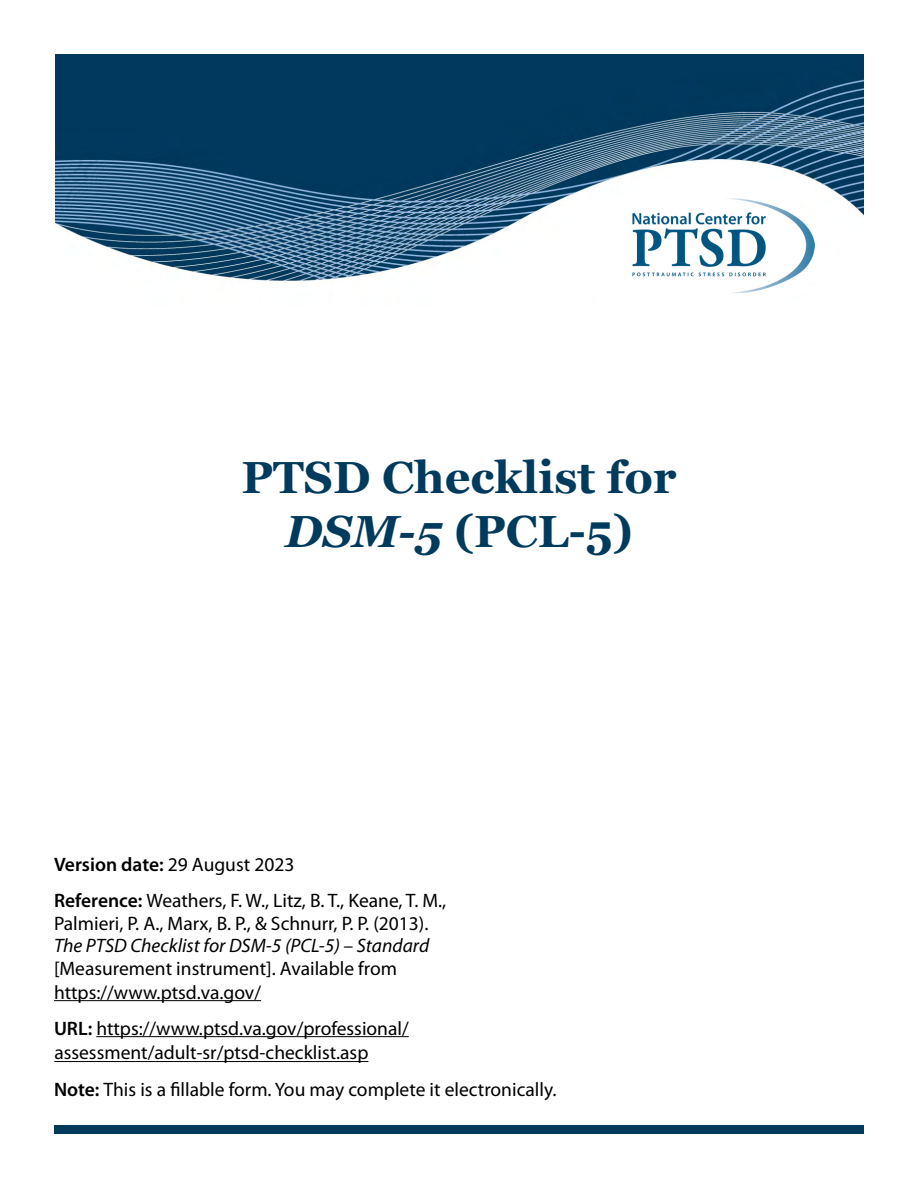
<style>
.page{position:relative;width:918px;height:1188px;background:#fff}
.page>*{position:absolute;margin:0;border:0;box-sizing:border-box;transform-origin:0 0}
.t1{font:700 45px/54px "Georgia";color:#003a5d;text-align:center}
.t2{font:19.5px/24px "Myriad Pro";color:#000}
.t3{font:italic 19.5px "Myriad Pro";color:#000}
.s1{font-style:italic}
.s2{font-weight:600}
</style>
<div class="page">
<hr style="left:54px;top:1000px;width:207px;height:1px;background:#000">
<hr style="left:96px;top:1036px;width:313px;height:1px;background:#000">
<img style="left:56px;top:54px;width:808px;height:228px">
<div style="left:54px;top:1125px;width:810px;height:9px;background:#003a5d"></div>
<div style="left:578px;top:181px;width:249px;height:137px;background:#fff;border-radius:50%"></div>
<img style="left:618px;top:188px;width:202px;height:105px">
<hr style="left:54px;top:1061px;width:314px;height:1px;background:#000">
<h1 class="t1" style="left:242px;top:448px;width:436px">PTSD Checklist for<br><span class="s1">DSM-5</span> (PCL-5)</h1>
<p class="t2" style="left:54px;top:847px;width:394px;line-height:36px"><span class="s2">Version date:</span> 29 August 2023<br><span class="s2">Reference:</span> Weathers, F. W., Litz, B. T., Keane, T. M.,</p>
<p class="t2" style="left:54px;top:912px;width:376px">Palmieri, P. A., Marx, B. P., &amp; Schnurr, P. P. (2013).</p>
<p class="t3" style="left:54px;top:934px;width:377px">The PTSD Checklist for DSM-5 (PCL-5) – Standard</p>
<p class="t2" style="left:54px;top:957px;width:345px">[Measurement instrument]. Available from https://www.ptsd.va.gov/</p>
<p class="t2" style="left:54px;top:1017px;width:356px"><span class="s2">URL:</span> https://www.ptsd.va.gov/professional/ assessment/adult-sr/ptsd-checklist.asp</p>
<p class="t2" style="left:54px;top:1078px;width:504px"><span class="s2">Note:</span> This is a fillable form. You may complete it electronically.</p>
</div>
